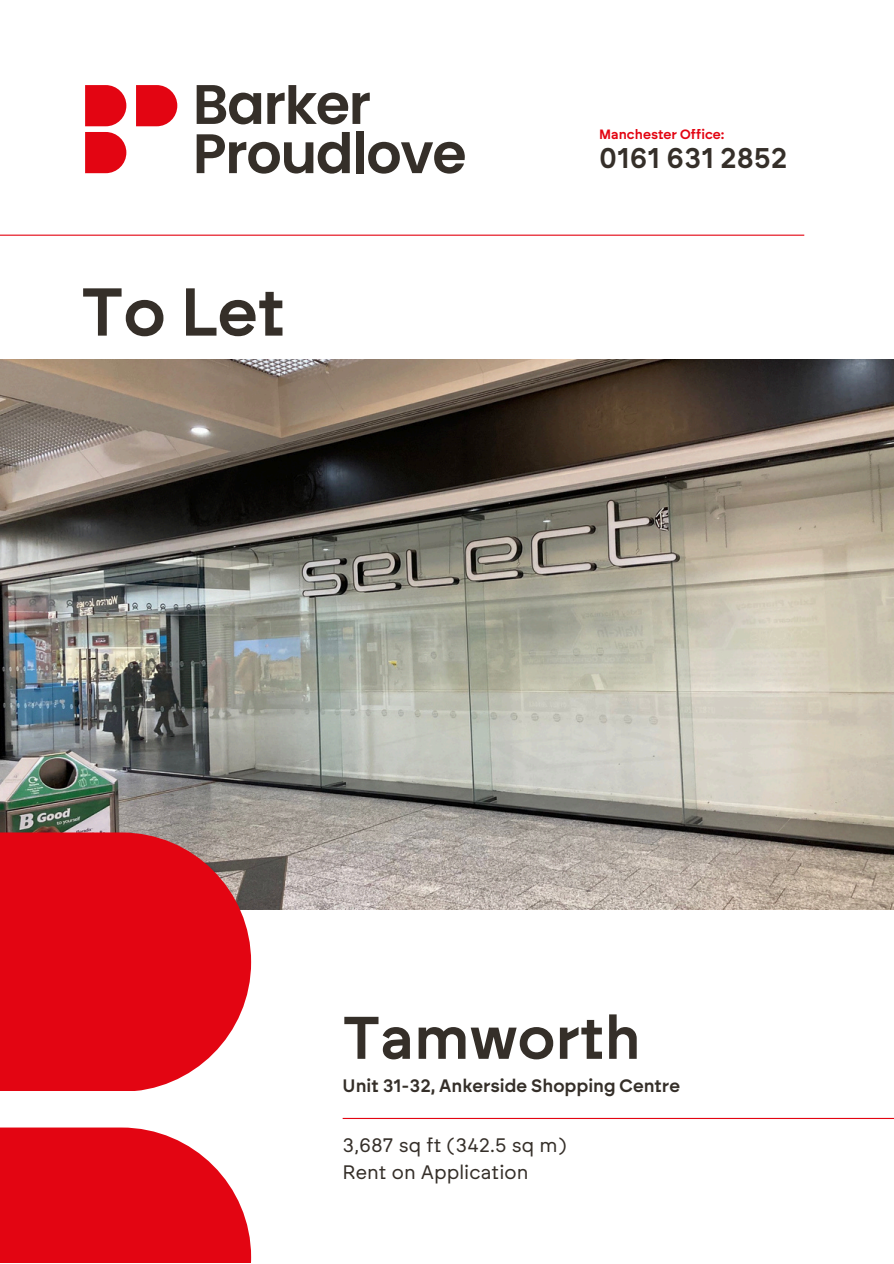
<style>
.page{position:relative;width:894px;height:1264px;background:#fff}
.page>*{position:absolute;margin:0;border:0;box-sizing:border-box;transform-origin:0 0}
.t1{font:600 67.5px "Brockmann";color:#352f29}
.t2{font:600 60px "Brockmann";color:#352f29}
.t3{font:600 28.5px "Brockmann";color:#352f29}
.t4{font:19.5px/27px "Brockmann";color:#352f29}
.t5{font:600 18px "Brockmann";color:#352f29}
.t6{font:600 13.5px "Brockmann";color:#e30512}
</style>
<div class="page">
<img style="left:0;top:359px;width:893px;height:550px">
<svg style="left:0;top:832px;width:251px;height:259px;background:#e01a25"></svg>
<svg style="left:0;top:1127px;width:251px;height:136px;background:#e6202b"></svg>
<hr style="left:342px;top:1117px;width:551px;height:1px;background:#e30512">
<svg style="left:85px;top:132px;width:41px;height:41px;background:#e51e2a"></svg>
<svg style="left:85px;top:85px;width:41px;height:41px;background:#e51e2a"></svg>
<svg style="left:136px;top:85px;width:41px;height:41px;background:#e51e2a"></svg>
<svg style="left:196px;top:85px;width:65px;height:39px"></svg>
<svg style="left:267px;top:85px;width:102px;height:39px"></svg>
<svg style="left:196px;top:132px;width:153px;height:42px"></svg>
<div style="left:356px;top:132px;width:7px;height:41px;background:#352f29"></div>
<svg style="left:368px;top:142px;width:96px;height:32px"></svg>
<hr style="left:0;top:235px;width:804px;height:1px;background:#e30512">
<p class="t1" style="left:81px;top:271px;width:205px">To Let</p>
<p class="t6" style="left:599px;top:126px;width:127px">Manchester Office:</p>
<p class="t3" style="left:599px;top:141px;width:190px">0161 631 2852</p>
<h1 class="t2" style="left:342px;top:1001px;width:299px">Tamworth</h1>
<h2 class="t5" style="left:342px;top:1074px;width:339px">Unit 31-32, Ankerside Shopping Centre</h2>
<p class="t4" style="left:342px;top:1131px;width:225px">3,687 sq ft (342.5 sq m)<br>Rent on Application</p>
</div>
